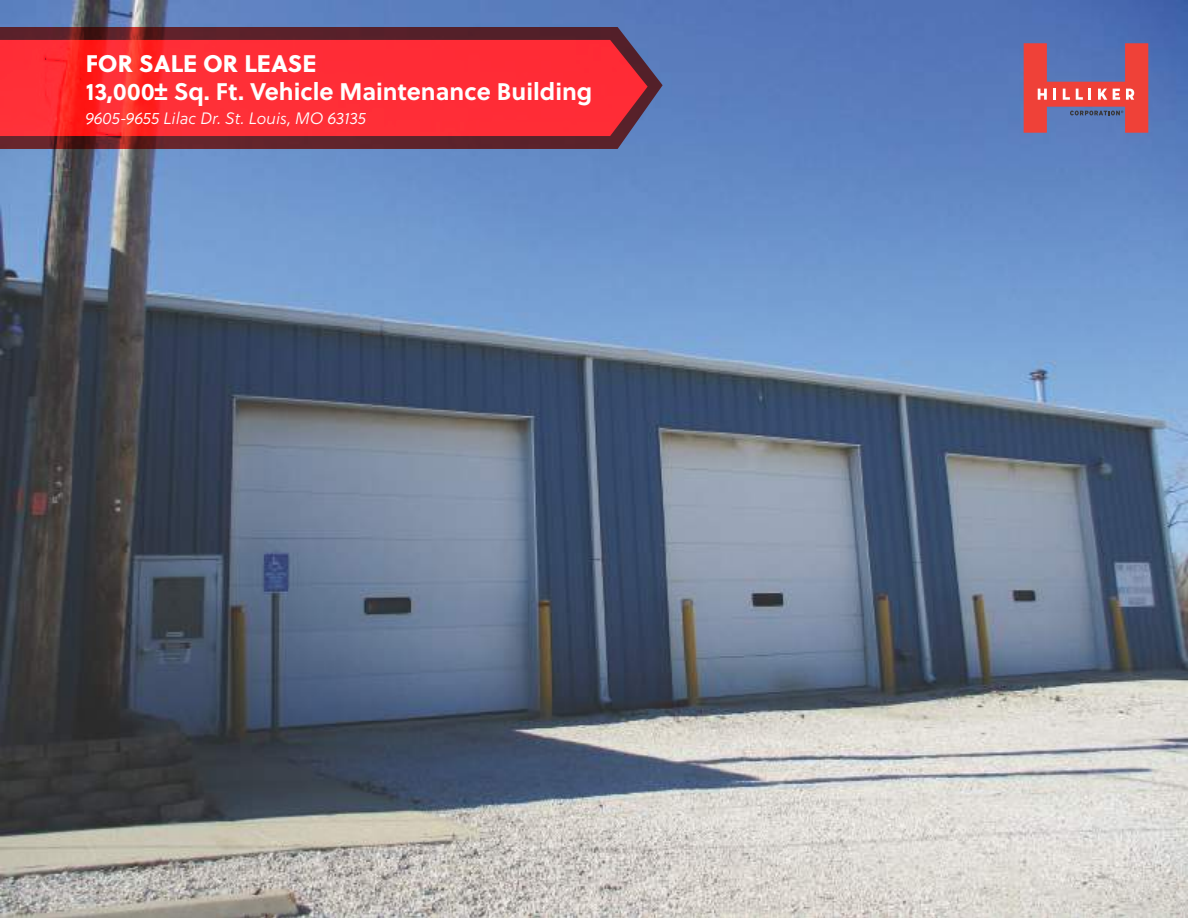
<style>
.page{position:relative;width:1188px;height:918px;background:#fff}
.page>*{position:absolute;margin:0;border:0;box-sizing:border-box;transform-origin:0 0}
.t1{font:700 24px "Soleil";color:#fff}
.t2{font:24px "Soleil Xb";color:#fff}
.t3{font:italic 16.5px "Soleil Lt";color:#fff}
</style>
<div class="page">
<img style="left:0;top:0;width:1188px;height:918px">
<svg style="left:1024px;top:43px;width:124px;height:90px"></svg>
<svg style="left:0;top:27px;width:663px;height:122px;fill:#5b222a"></svg>
<svg style="left:0;top:40px;width:648px;height:96px;fill:#ff2d36"></svg>
<p class="t2" style="left:86px;top:44px;width:232px">FOR SALE OR LEASE</p>
<p class="t1" style="left:86px;top:72px;width:508px">13,000± Sq. Ft. Vehicle Maintenance Building</p>
<p class="t3" style="left:85px;top:106px;width:282px">9605-9655 Lilac Dr. St. Louis, MO 63135</p>
</div>
